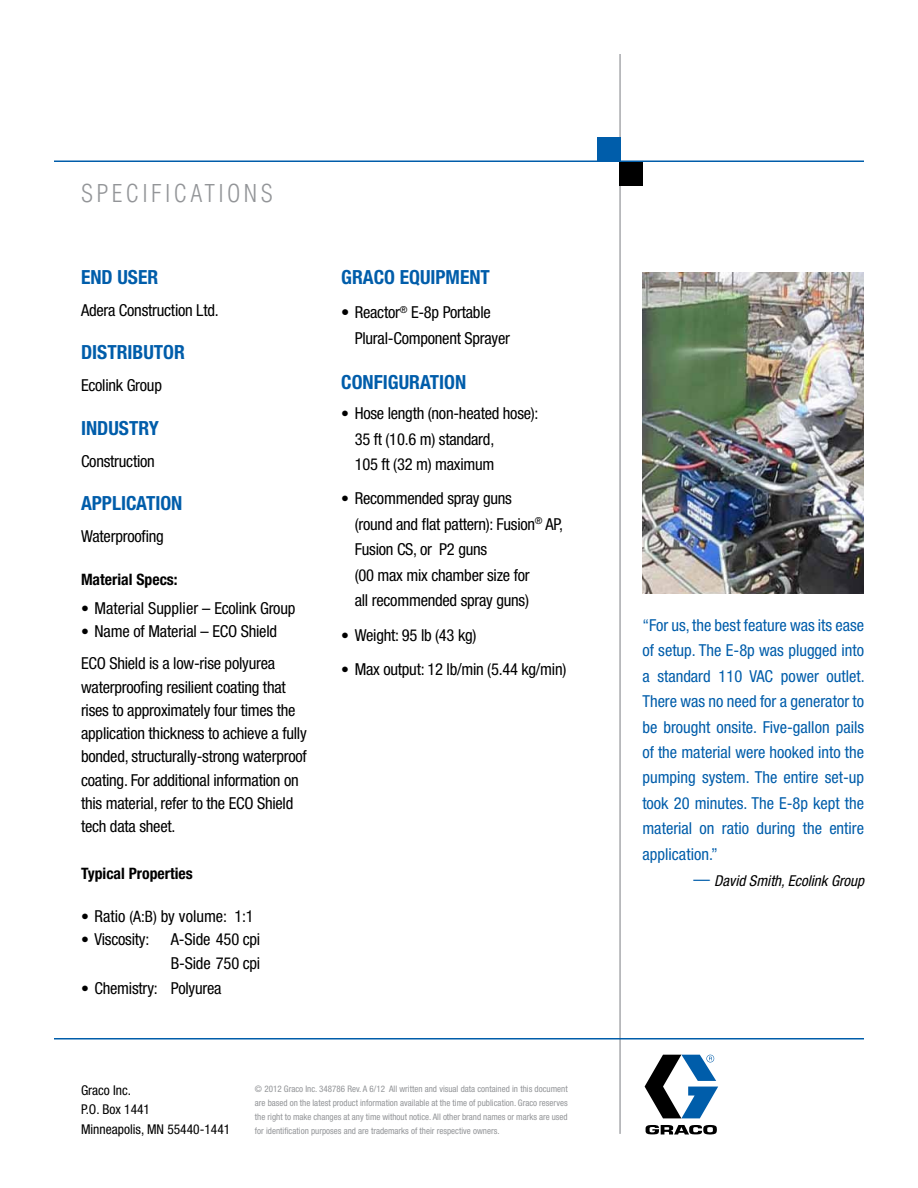
<style>
.page{position:relative;width:918px;height:1188px;background:#fff}
.page>*{position:absolute;margin:0;border:0;box-sizing:border-box;transform-origin:0 0}
.t1{font:300 condensed 24px "Helvetica LT Std";letter-spacing:.14em;color:#939598}
.t2{font:700 condensed 19.5px "Helvetica Neue LT Std";color:#005daa}
.t3{font:condensed 16.5px/23.2px "Helvetica Neue LT Std";letter-spacing:-.015em;color:#000}
.t4{font:condensed 16.5px/25.5px "Helvetica Neue LT Std";color:#005daa;text-align:justify}
.t5{font:700 condensed 15.75px "Helvetica Neue LT Std";color:#000}
.t6{font:italic condensed 15px "Helvetica Neue LT Std";color:#000}
.t7{font:condensed 13.5px/19.5px "Helvetica Neue LT Std";color:#000}
.t8{font:condensed 9px/14.2px "Helvetica Neue LT Std";color:#939598;text-align:justify}
.s1{font-size:15.75px}
.s2{font-style:normal;font-size:16.5px;color:#005daa}
</style>
<div class="page">
<svg style="left:645px;top:1055px;width:73px;height:63px"></svg>
<svg style="left:646px;top:1125px;width:71px;height:10px"></svg>
<hr style="left:619px;top:54px;width:2px;height:1080px;background:#a7a9ac">
<hr style="left:54px;top:160px;width:810px;height:2px;background:#005daa">
<div style="left:619px;top:162px;width:24px;height:23px;background:#000"></div>
<div style="left:598px;top:137px;width:23px;height:24px;background:#005daa"></div>
<hr style="left:54px;top:1038px;width:810px;height:2px;background:#005daa">
<img style="left:643px;top:272px;width:221px;height:322px">
<h1 class="t1" style="left:81px;top:178px;width:107px">SPEC IFICAT</h1>
<h1 class="t1" style="left:219px;top:178px;width:54px">IONS</h1>
<p class="t2" style="left:81px;top:265px;width:79px">END USER</p>
<p class="t3" style="left:81px;top:298px;width:139px">Adera Construction Ltd.</p>
<p class="t2" style="left:81px;top:341px;width:105px">DISTRIBUTOR</p>
<p class="t3" style="left:81px;top:374px;width:83px">Ecolink Group</p>
<p class="t2" style="left:81px;top:416px;width:80px">INDUSTRY</p>
<p class="t3" style="left:81px;top:449px;width:75px">Construction</p>
<p class="t2" style="left:81px;top:491px;width:103px">APPLICATION</p>
<p class="t3" style="left:81px;top:524px;width:84px">Waterproofing</p>
<p class="t5" style="left:81px;top:570px;width:98px">MATERIAL SPECS:</p>
<p class="t3" style="left:81px;top:597px;width:216px"><span class="s1">•</span> Material Supplier – Ecolink Group</p>
<p class="t3" style="left:81px;top:615px;width:198px;line-height:32px"><span class="s1">•</span> Name of Material – ECO Shield<br>ECO Shield is a low-rise polyurea</p>
<p class="t3" style="left:81px;top:675px;width:227px">waterproofing resilient coating that rises to approximately four times the application thickness to achieve a fully bonded, structurally-strong waterproof coating. For additional information on this material, refer to the ECO Shield tech data sheet.</p>
<p class="t5" style="left:81px;top:863px;width:113px">TYPICAL PROPERTIES</p>
<p class="t3" style="left:81px;top:904px;width:174px"><span class="s1">•</span> Ratio <span class="s1">(A:B)</span> by volume: 1:1</p>
<p class="t3" style="left:81px;top:928px;width:70px"><span class="s1">•</span> Viscosity:</p>
<p class="t3" style="left:171px;top:928px;width:91px">A-Side 450 cpi<br>B-Side 750 cpi</p>
<p class="t3" style="left:81px;top:976px;width:142px"><span class="s1">•</span> Chemistry: Polyurea</p>
<p class="t2" style="left:341px;top:265px;width:150px">GRACO EQUIPMENT</p>
<p class="t3" style="left:355px;top:299px;width:157px;line-height:25.5px;text-indent:-13px">• Reactor<sup>®</sup> E-8p Portable<br>Plural-Component Sprayer</p>
<p class="t2" style="left:341px;top:371px;width:126px">CONFIGURATION</p>
<p class="t3" style="left:355px;top:401px;width:185px;line-height:25.5px;text-indent:-13px"><span class="s1">•</span> Hose length (non-heated hose):<br>35 ft (10.6 m) standard,<br>105 ft (32 m) maximum</p>
<p class="t3" style="left:355px;top:486px;width:210px;line-height:25.5px;text-indent:-13px"><span class="s1">•</span> Recommended spray guns<br>(round and flat pattern): Fusion<sup>®</sup> AP,<br>Fusion CS, or P2 guns<br>(00 max mix chamber size for<br>all recommended spray guns)</p>
<p class="t3" style="left:341px;top:623px;width:137px"><span class="s1">•</span> Weight: 95 lb (43 kg)</p>
<p class="t3" style="left:341px;top:657px;width:227px"><span class="s1">•</span> Max output: 12 lb/min (5.44 kg/min)</p>
<p class="t7" style="left:81px;top:1080px;width:151px">Graco Inc.<br>P.O. Box 1441<br>Minneapolis, MN 55440-1441</p>
<p class="t8" style="left:255px;top:1081px;width:314px">© 2012 Graco Inc. 348786 Rev. A 6/12 All written and visual data contained in this document are based on the latest product information available at the time of publication. Graco reserves the right to make changes at any time without notice. All other brand names or marks are used for identification purposes and are trademarks of their respective owners.</p>
<p class="t4" style="left:642px;top:612px;width:224px">“For us, the best feature was its ease of setup. The E-8p was plugged into a standard 110 VAC power outlet.<br>There was no need for a generator to be brought onsite. Five-gallon pails of the material were hooked into the pumping system. The entire set-up took 20 minutes. The E-8p kept the material on ratio during the entire application.”</p>
<p class="t6" style="left:694px;top:872px;width:172px"><span class="s2">—</span> David Smith, Ecolink Group</p>
</div>
